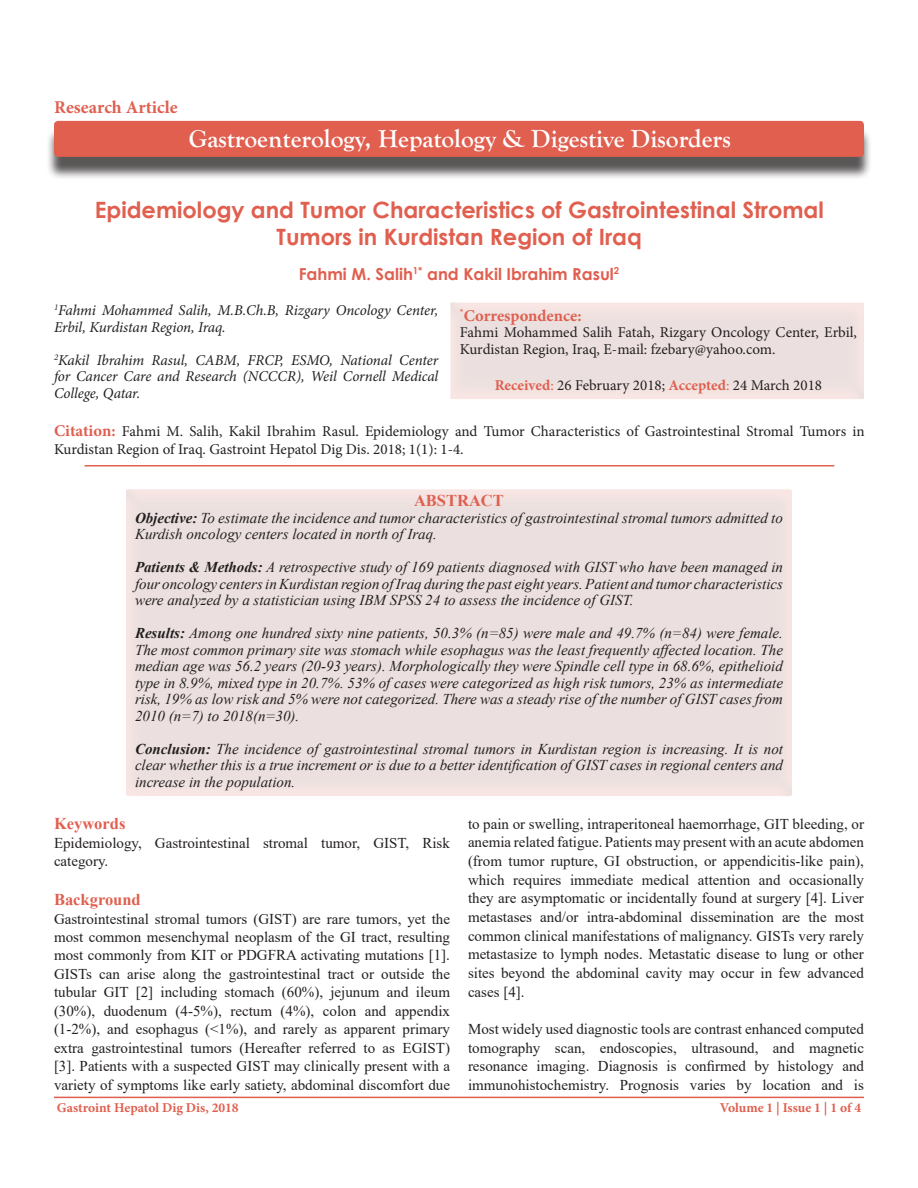
<style>
.page{position:relative;width:918px;height:1188px;background:#fff}
.page>*{position:absolute;margin:0;border:0;box-sizing:border-box;transform-origin:0 0}
.t1{font:700 25.5px "Goudy Old Style T";color:#fff}
.t2{font:700 22.5px/27px "Century Gothic";color:#e05f4f;text-align:center}
.t3{font:700 18px "Minion Pro";color:#e05f4f}
.t4{font:700 16.5px "Century Gothic";color:#e05f4f}
.t5{font:700 16.5px "Times New Roman";color:#e05f4f}
.t6{font:700 16.5px "Minion Pro";color:#e05f4f}
.t7{font:15px/18.6px "Times New Roman";color:#231f20;text-align:justify}
.t8{font:italic 15px/16.5px "Times New Roman";color:#231f20;text-align:justify}
.t9{font:15px/16.5px "Minion Pro";color:#231f20}
.t10{font:italic 15px/16.5px "Minion Pro";letter-spacing:-.005em;color:#231f20}
.t11{font:700 13.5px "Minion Pro";color:#e05f4f}
.s1{font-weight:700;color:#e05f4f}
.s2{color:#e05f4f}
.s3{font-weight:700;font-size:16.5px;color:#e05f4f}
.s4{font-weight:700}
</style>
<div class="page">
<hr style="left:54px;top:1097px;width:810px;height:1px;background:#e05f4f">
<div style="left:449px;top:297px;width:417px;height:104px;background:#231f20;opacity:.5"></div>
<div style="left:46px;top:128px;width:826px;height:52px;background:#231f20;opacity:.75"></div>
<div style="left:54px;top:121px;width:810px;height:36px;background:#e05f4f;border-radius:4px"></div>
<div style="left:125px;top:483px;width:669px;height:314px;background:#ebe0df"></div>
<hr style="left:85px;top:465px;width:749px;height:1px;background:#e05f4f">
<p class="t3" style="left:54px;top:95px;width:125px">Research Article</p>
<p class="t1" style="left:189px;top:124px;width:544px">Gastroenterology, Hepatology &amp; Digestive Disorders</p>
<p class="t2" style="left:95px;top:195px;width:730px">Epidemiology and Tumor Characteristics of Gastrointestinal Stromal<br>Tumors in Kurdistan Region of Iraq</p>
<p class="t4" style="left:299px;top:261px;width:322px">Fahmi M. Salih<sup>1*</sup> and Kakil Ibrahim Rasul<sup>2</sup></p>
<p class="t10" style="left:54px;top:302px;width:386px"><sup>1</sup>Fahmi Mohammed Salih, M.B.Ch.B, Rizgary Oncology Center,<br>Erbil, Kurdistan Region, Iraq.</p>
<p class="t10" style="left:54px;top:352px;width:386px;text-align:justify"><sup>2</sup>Kakil Ibrahim Rasul, CABM, FRCP, ESMO, National Center for Cancer Care and Research (NCCCR), Weil Cornell Medical College, Qatar.</p>
<p class="t6" style="left:460px;top:304px;width:123px"><sup>*</sup>Correspondence:</p>
<p class="t9" style="left:460px;top:324px;width:398px">Fahmi Mohammed Salih Fatah, Rizgary Oncology Center, Erbil,<br>Kurdistan Region, Iraq, E-mail: fzebary@yahoo.com.</p>
<p class="t9" style="left:495px;top:377px;width:329px"><span class="s1">Received</span><span class="s2">:</span> 26 February 2018; <span class="s1">Accepted</span><span class="s2">:</span> 24 March 2018</p>
<p class="t9" style="left:54px;top:422px;width:812px;line-height:18px"><span class="s3">Citation:</span> Fahmi M. Salih, Kakil Ibrahim Rasul. Epidemiology and Tumor Characteristics of Gastrointestinal Stromal Tumors in<br>Kurdistan Region of Iraq. Gastroint Hepatol Dig Dis. 2018; 1(1): 1-4.</p>
<p class="t5" style="left:414px;top:489px;width:91px">ABSTRACT</p>
<p class="t8" style="left:135px;top:509px;width:649px"><span class="s4">Objective:</span> To estimate the incidence and tumor characteristics of gastrointestinal stromal tumors admitted to<br>Kurdish oncology centers located in north of Iraq.</p>
<p class="t8" style="left:135px;top:559px;width:650px"><span class="s4">Patients &amp; Methods:</span> A retrospective study of 169 patients diagnosed with GIST who have been managed in four oncology centers in Kurdistan region of Iraq during the past eight years. Patient and tumor characteristics were analyzed by a statistician using IBM SPSS 24 to assess the incidence of GIST.</p>
<p class="t8" style="left:135px;top:625px;width:650px"><span class="s4">Results:</span> Among one hundred sixty nine patients, 50.3% (n=85) were male and 49.7% (n=84) were female.<br>The most common primary site was stomach while esophagus was the least frequently affected location. The median age was 56.2 years (20-93 years). Morphologically they were Spindle cell type in 68.6%, epithelioid type in 8.9%, mixed type in 20.7%. 53% of cases were categorized as high risk tumors, 23% as intermediate risk, 19% as low risk and 5% were not categorized. There was a steady rise of the number of GIST cases from 2010 (n=7) to 2018(n=30).</p>
<p class="t8" style="left:135px;top:740px;width:650px"><span class="s4">Conclusion:</span> The incidence of gastrointestinal stromal tumors in Kurdistan region is increasing. It is not clear whether this is a true increment or is due to a better identification of GIST cases in regional centers and increase in the population.</p>
<p class="t5" style="left:54px;top:812px;width:73px">Keywords</p>
<p class="t7" style="left:54px;top:833px;width:397px">Epidemiology, Gastrointestinal stromal tumor, GIST, Risk category.</p>
<p class="t5" style="left:54px;top:888px;width:88px">Background</p>
<p class="t7" style="left:54px;top:909px;width:398px">Gastrointestinal stromal tumors (GIST) are rare tumors, yet the most common mesenchymal neoplasm of the GI tract, resulting most commonly from KIT or PDGFRA activating mutations [1].<br>GISTs can arise along the gastrointestinal tract or outside the tubular GIT [2] including stomach (60%), jejunum and ileum (30%), duodenum (4-5%), rectum (4%), colon and appendix (1-2%), and esophagus (&lt;1%), and rarely as apparent primary extra gastrointestinal tumors (Hereafter referred to as EGIST) [3]. Patients with a suspected GIST may clinically present with a variety of symptoms like early satiety, abdominal discomfort due</p>
<p class="t7" style="left:468px;top:814px;width:398px">to pain or swelling, intraperitoneal haemorrhage, GIT bleeding, or anemia related fatigue. Patients may present with an acute abdomen (from tumor rupture, GI obstruction, or appendicitis-like pain), which requires immediate medical attention and occasionally they are asymptomatic or incidentally found at surgery [4]. Liver metastases and/or intra-abdominal dissemination are the most common clinical manifestations of malignancy. GISTs very rarely metastasize to lymph nodes. Metastatic disease to lung or other sites beyond the abdominal cavity may occur in few advanced cases [4].</p>
<p class="t7" style="left:468px;top:1019px;width:398px">Most widely used diagnostic tools are contrast enhanced computed tomography scan, endoscopies, ultrasound, and magnetic resonance imaging. Diagnosis is confirmed by histology and immunohistochemistry. Prognosis varies by location and is</p>
<p class="t11" style="left:57px;top:1098px;width:183px">Gastroint Hepatol Dig Dis, 2018</p>
<p class="t11" style="left:720px;top:1098px;width:143px">Volume 1 | Issue 1 | 1 of 4</p>
</div>
